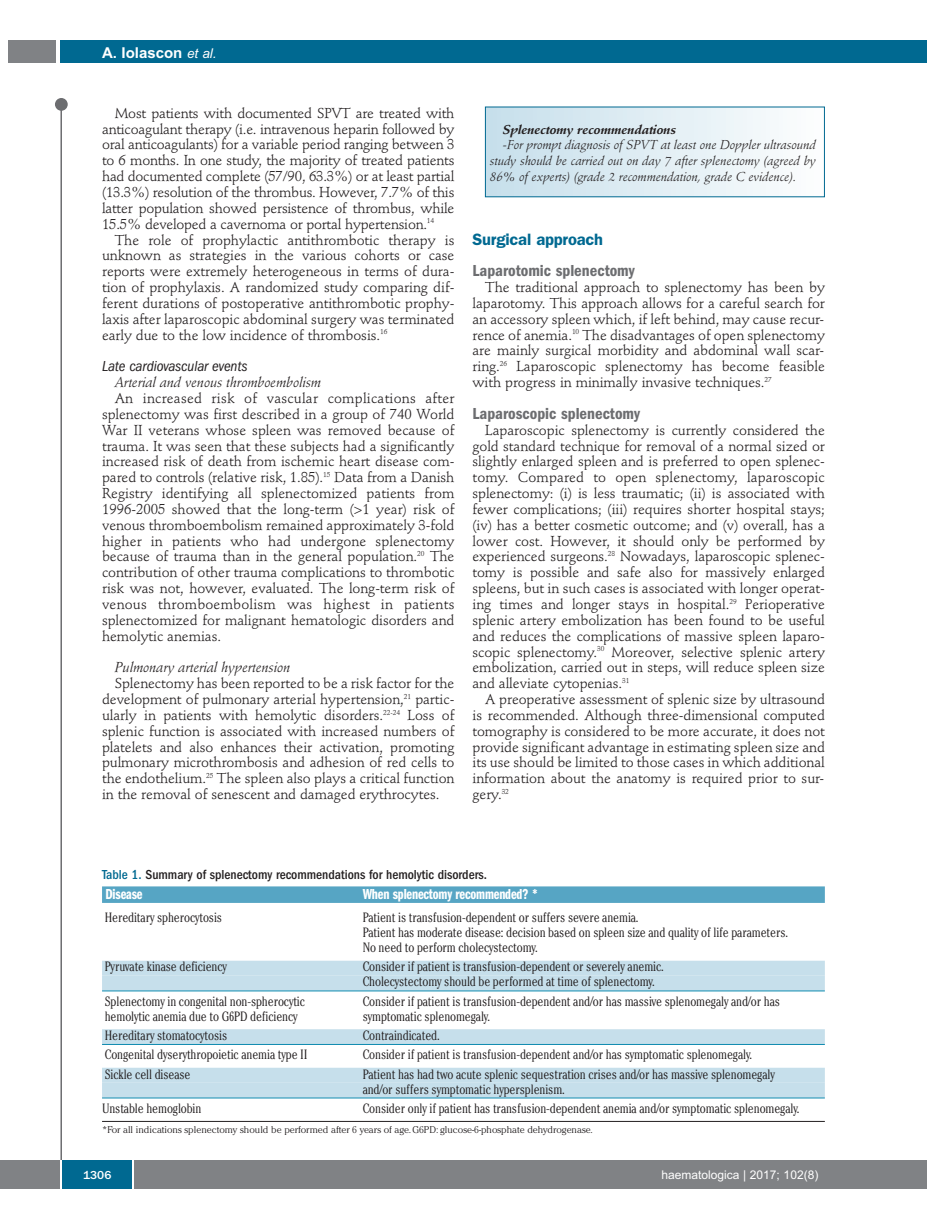
<style>
.page{position:relative;width:927px;height:1225px;background:#fff}
.page>*{position:absolute;margin:0;border:0;box-sizing:border-box;transform-origin:0 0}
.t1{font:600 condensed 16.5px "Franklin Gothic";color:#6c6d70}
.t2{font:600 16.5px "Franklin Gothic";letter-spacing:-.01em;color:#006991}
.t3{font:15px "Franklin Gothic Demi Cmpr";letter-spacing:-.01em;color:#fff}
.t4{font:italic condensed 15px "Franklin Gothic";letter-spacing:-.005em;color:#231f20}
.t5{font:700 15px "Arial";color:#fff}
.t6{font:14.25px/15.9px "Stempel Schneidler";letter-spacing:-.005em;color:#231f20;text-align:justify}
.t7{font:italic 14.25px "Stempel Schneidler";letter-spacing:-.005em;color:#231f20}
.t8{font:300 condensed 13.5px/15px "Cheltenham";letter-spacing:-.01em;color:#231f20}
.t9{font:500 condensed 13.5px "Franklin Gothic";color:#231f20}
.t10{font:italic 12.75px/15.9px "Stempel Schneidler";letter-spacing:-.005em;color:#231f20;text-align:justify}
.t11{font:italic 700 12.75px "Stempel Schneidler";letter-spacing:-.005em;color:#231f20}
.t12{font:12px "Arial";color:#fff}
.t13{font:500 12px "Franklin Gothic";color:#fff}
.t14{font:300 9.75px "Cheltenham";color:#231f20}
.s1{font-weight:400;font-style:italic;font-size:13.5px}
.s2{color:#006991}
</style>
<div class="page">
<div style="left:911px;top:40px;width:16px;height:22px;background:#006991"></div>
<div style="left:910px;top:1160px;width:17px;height:28px;background:#808285"></div>
<div style="left:55px;top:98px;width:13px;height:13px;background:#6c6d70;border-radius:50%"></div>
<hr style="left:60px;top:101px;width:2px;height:1061px;background:#6c6d70">
<div style="left:486px;top:107px;width:338px;height:90px;background:linear-gradient(to right,#c6dfeb,#fdfefe)"></div>
<div style="left:60px;top:40px;width:852px;height:22px;background:#006991"></div>
<div style="left:9px;top:40px;width:47px;height:22px;background:#808285"></div>
<div style="left:0;top:1160px;width:911px;height:28px;background:#808285"></div>
<div style="left:62px;top:1160px;width:71px;height:28px;background:#006991"></div>
<hr style="left:60px;top:1160px;width:2px;height:28px;background:#fff">
<svg style="left:133px;top:1160px;width:1px;height:28px"></svg>
<div style="left:102px;top:886px;width:723px;height:17px;background:#56a5c4"></div>
<div style="left:102px;top:960px;width:723px;height:15px;background:#c6dfeb"></div>
<div style="left:102px;top:975px;width:723px;height:15px;background:#c6dfeb"></div>
<hr style="left:102px;top:990px;width:723px;height:1px;background:#0d8aaf">
<div style="left:102px;top:1029px;width:723px;height:15px;background:#c6dfeb"></div>
<hr style="left:102px;top:1044px;width:723px;height:1px;background:#0d8aaf">
<div style="left:102px;top:1067px;width:723px;height:15px;background:#c6dfeb"></div>
<div style="left:102px;top:1082px;width:723px;height:15px;background:#c6dfeb"></div>
<hr style="left:102px;top:1097px;width:723px;height:1px;background:#0d8aaf">
<hr style="left:102px;top:1121px;width:723px;height:1px;background:#231f20">
<p class="t5" style="left:102px;top:44px;width:116px">A. Iolascon <span class="s1">et al.</span></p>
<p class="t6" style="left:102px;top:106px;width:354px;text-indent:13px">Most patients with documented SPVT are treated with anticoagulant therapy (i.e. intravenous heparin followed by oral anticoagulants) for a variable period ranging between 3 to 6 months. In one study, the majority of treated patients had documented complete (57/90, 63.3%) or at least partial (13.3%) resolution of the thrombus. However, 7.7% of this latter population showed persistence of thrombus, while 15.5% developed a cavernoma or portal hypertension.<sup>14</sup></p>
<p class="t6" style="left:102px;top:233px;width:354px;text-indent:13px">The role of prophylactic antithrombotic therapy is unknown as strategies in the various cohorts or case reports were extremely heterogeneous in terms of dura&shy;tion of prophylaxis. A randomized study comparing dif&shy;ferent durations of postoperative antithrombotic prophy&shy;laxis after laparoscopic abdominal surgery was terminated early due to the low incidence of thrombosis.<sup>16</sup></p>
<p class="t4" style="left:102px;top:361px;width:147px">Late cardiovascular events</p>
<p class="t7" style="left:115px;top:376px;width:208px">Arterial and venous thromboembolism</p>
<p class="t6" style="left:102px;top:391px;width:354px;text-indent:13px">An increased risk of vascular complications after splenectomy was first described in a group of 740 World War II veterans whose spleen was removed because of trauma. It was seen that these subjects had a significantly increased risk of death from ischemic heart disease com&shy;pared to controls (relative risk, 1.85).<sup>15</sup> Data from a Danish Registry identifying all splenectomized patients from 1996-2005 showed that the long-term (&gt;1 year) risk of venous thromboembolism remained approximately 3-fold higher in patients who had undergone splenectomy because of trauma than in the general population.<sup>20</sup> The contribution of other trauma complications to thrombotic risk was not, however, evaluated. The long-term risk of venous thromboembolism was highest in patients splenectomized for malignant hematologic disorders and hemolytic anemias.</p>
<p class="t7" style="left:115px;top:661px;width:177px">Pulmonary arterial hypertension</p>
<p class="t6" style="left:102px;top:677px;width:354px;text-indent:13px">Splenectomy has been reported to be a risk factor for the development of pulmonary arterial hypertension,<sup>21</sup> partic&shy;ularly in patients with hemolytic disorders.<sup>22-24</sup> Loss of splenic function is associated with increased numbers of platelets and also enhances their activation, promoting pulmonary microthrombosis and adhesion of red cells to the endothelium.<sup>25</sup> The spleen also plays a critical function in the removal of senescent and damaged erythrocytes.</p>
<p class="t11" style="left:503px;top:124px;width:175px">Splenectomy recommendations</p>
<p class="t10" style="left:490px;top:138px;width:327px;text-indent:13px">-For prompt diagnosis of SPVT at least one Doppler ultrasound study should be carried out on day 7 after splenectomy (agreed by 86% of experts) (grade 2 recommendation, grade C evidence).</p>
<p class="t2" style="left:472px;top:233px;width:132px">Surgical approach</p>
<p class="t1" style="left:472px;top:265px;width:164px">Laparotomic splenectomy</p>
<p class="t6" style="left:472px;top:280px;width:354px;text-indent:13px">The traditional approach to splenectomy has been by laparotomy. This approach allows for a careful search for an accessory spleen which, if left behind, may cause recur&shy;rence of anemia.<sup>10</sup> The disadvantages of open splenectomy are mainly surgical morbidity and abdominal wall scar&shy;ring.<sup>26</sup> Laparoscopic splenectomy has become feasible with progress in minimally invasive techniques.<sup>27</sup></p>
<p class="t1" style="left:472px;top:408px;width:169px">Laparoscopic splenectomy</p>
<p class="t6" style="left:472px;top:423px;width:354px;text-indent:13px">Laparoscopic splenectomy is currently considered the gold standard technique for removal of a normal sized or slightly enlarged spleen and is preferred to open splenec&shy;tomy. Compared to open splenectomy, laparoscopic splenectomy: (i) is less traumatic; (ii) is associated with fewer complications; (iii) requires shorter hospital stays; (iv) has a better cosmetic outcome; and (v) overall, has a lower cost. However, it should only be performed by experienced surgeons.<sup>28</sup> Nowadays, laparoscopic splenec&shy;tomy is possible and safe also for massively enlarged spleens, but in such cases is associated with longer operat&shy;ing times and longer stays in hospital.<sup>29</sup> Perioperative splenic artery embolization has been found to be useful and reduces the complications of massive spleen laparo&shy;scopic splenectomy.<sup>30</sup> Moreover, selective splenic artery embolization, carried out in steps, will reduce spleen size and alleviate cytopenias.<sup>31</sup></p>
<p class="t6" style="left:472px;top:692px;width:354px;text-indent:13px">A preoperative assessment of splenic size by ultrasound is recommended. Although three-dimensional computed tomography is considered to be more accurate, it does not provide significant advantage in estimating spleen size and its use should be limited to those cases in which additional information about the anatomy is required prior to sur&shy;gery.<sup>32</sup></p>
<p class="t9" style="left:102px;top:870px;width:387px"><span class="s2">Table 1.</span> Summary of splenectomy recommendations for hemolytic disorders.</p>
<p class="t3" style="left:105px;top:888px;width:39px">Disease</p>
<p class="t3" style="left:363px;top:888px;width:177px">When splenectomy recommended? *</p>
<p class="t8" style="left:105px;top:911px;width:119px">Hereditary spherocytosis</p>
<p class="t8" style="left:363px;top:911px;width:427px">Patient is transfusion-dependent or suffers severe anemia.<br>Patient has moderate disease: decision based on spleen size and quality of life parameters.<br>No need to perform cholecystectomy.</p>
<p class="t8" style="left:105px;top:960px;width:124px">Pyruvate kinase deficiency</p>
<p class="t8" style="left:363px;top:960px;width:303px">Consider if patient is transfusion-dependent or severely anemic.<br>Cholecystectomy should be performed at time of splenectomy.</p>
<p class="t8" style="left:105px;top:994px;width:202px">Splenectomy in congenital non-spherocytic</p>
<p class="t8" style="left:363px;top:994px;width:419px">Consider if patient is transfusion-dependent and/or has massive splenomegaly and/or has</p>
<p class="t8" style="left:105px;top:1009px;width:194px">hemolytic anemia due to G6PD deficiency</p>
<p class="t8" style="left:363px;top:1009px;width:129px">symptomatic splenomegaly.</p>
<p class="t8" style="left:105px;top:1029px;width:124px">Hereditary stomatocytosis</p>
<p class="t8" style="left:363px;top:1029px;width:79px">Contraindicated.</p>
<p class="t8" style="left:105px;top:1048px;width:204px">Congenital dyserythropoietic anemia type II</p>
<p class="t8" style="left:363px;top:1048px;width:391px">Consider if patient is transfusion-dependent and/or has symptomatic splenomegaly.</p>
<p class="t8" style="left:105px;top:1067px;width:87px">Sickle cell disease</p>
<p class="t8" style="left:363px;top:1067px;width:414px">Patient has had two acute splenic sequestration crises and/or has massive splenomegaly and/or suffers symptomatic hypersplenism.</p>
<p class="t8" style="left:102px;top:1102px;width:101px">Unstable hemoglobin</p>
<p class="t8" style="left:363px;top:1102px;width:438px">Consider only if patient has transfusion-dependent anemia and/or symptomatic splenomegaly.</p>
<p class="t14" style="left:102px;top:1126px;width:492px">*For all indications splenectomy should be performed after 6 years of age.G6PD: glucose-6-phosphate dehydrogenase.</p>
<p class="t13" style="left:83px;top:1167px;width:30px">1306</p>
<p class="t12" style="left:661px;top:1167px;width:158px">haematologica | 2017; 102(8)</p>
</div>
